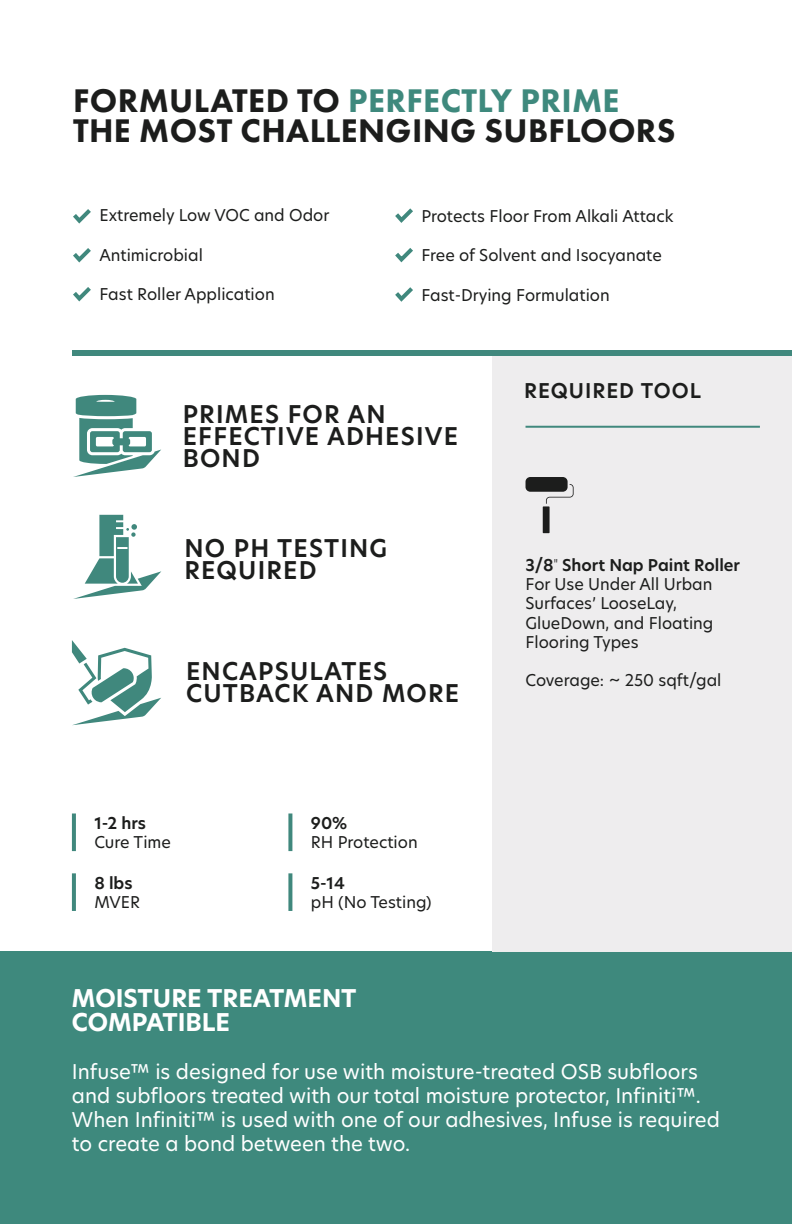
<style>
.page{position:relative;width:792px;height:1224px;background:#fff}
.page>*{position:absolute;margin:0;border:0;box-sizing:border-box;transform-origin:0 0}
.t1{font:800 34px "Futura PT";letter-spacing:.01em;color:#1c1d1c}
.t2{font:800 34px "Futura PT";letter-spacing:.01em;color:#3e897d}
.t3{font:600 24px/22px "New Hero";letter-spacing:.05em;color:#1c1d1c}
.t4{font:700 24px "New Hero";color:#fff}
.t5{font:20px/24px "New Hero";color:#fff}
.t6{font:600 20px "New Hero";letter-spacing:.05em;color:#1c1d1c}
.t7{font:16px/19.2px "New Hero";color:#1c1d1c}
.t8{font:600 16px "New Hero";color:#1c1d1c}
.s1{color:#1c1d1c}
.s2{font-family:"Roboto";font-weight:300}
</style>
<div class="page">
<div style="left:0;top:952px;width:792px;height:272px;background:#3e897d"></div>
<svg style="left:73px;top:209px;width:18px;height:15px"></svg>
<svg style="left:73px;top:248px;width:18px;height:15px"></svg>
<svg style="left:73px;top:287px;width:18px;height:15px"></svg>
<svg style="left:395px;top:208px;width:18px;height:15px"></svg>
<svg style="left:395px;top:248px;width:18px;height:15px"></svg>
<svg style="left:395px;top:287px;width:18px;height:15px"></svg>
<svg style="left:73px;top:395px;width:88px;height:82px"></svg>
<svg style="left:288px;top:813px;width:4px;height:38px"></svg>
<svg style="left:288px;top:873px;width:4px;height:38px"></svg>
<svg style="left:72px;top:873px;width:4px;height:38px"></svg>
<svg style="left:72px;top:813px;width:4px;height:38px"></svg>
<div style="left:492px;top:356px;width:300px;height:596px;background:#eeedee"></div>
<hr style="left:526px;top:426px;width:234px;height:2px;background:#40887d">
<div style="left:73px;top:351px;width:719px;height:5px;background:#40887d"></div>
<div style="left:526px;top:477px;width:42px;height:15px;background:#1c1d1c;border-radius:5px"></div>
<svg style="left:546px;top:484px;width:28px;height:20px"></svg>
<div style="left:543px;top:506px;width:7px;height:27px;background:#1c1d1c"></div>
<svg style="left:73px;top:515px;width:88px;height:84px"></svg>
<svg style="left:72px;top:640px;width:89px;height:85px"></svg>
<p class="t2" style="left:73px;top:80px;width:548px"><span class="s1">FORMULATED TO</span> PERFECTLY PRIME</p>
<p class="t1" style="left:73px;top:110px;width:604px">THE MOST CHALLENGING SUBFLOORS</p>
<p class="t7" style="left:99px;top:206px;width:232px">Extremely Low VOC and Odor</p>
<p class="t7" style="left:99px;top:245px;width:105px">Antimicrobial</p>
<p class="t7" style="left:99px;top:284px;width:177px">Fast Roller Application</p>
<p class="t7" style="left:421px;top:206px;width:254px">Protects Floor From Alkali Attack</p>
<p class="t7" style="left:421px;top:245px;width:242px">Free of Solvent and Isocyanate</p>
<p class="t7" style="left:421px;top:285px;width:190px">Fast-Drying Formulation</p>
<p class="t6" style="left:524px;top:377px;width:178px">REQUIRED TOOL</p>
<p class="t3" style="left:183px;top:403px;width:277px">PRIMES FOR AN<br>EFFECTIVE ADHESIVE<br>BOND</p>
<p class="t3" style="left:184px;top:537px;width:204px">NO PH TESTING<br>REQUIRED</p>
<p class="t3" style="left:186px;top:660px;width:275px">ENCAPSULATES<br>CUTBACK AND MORE</p>
<p class="t8" style="left:94px;top:812px;width:53px">1-2 hrs</p>
<p class="t7" style="left:94px;top:832px;width:78px">Cure Time</p>
<p class="t8" style="left:94px;top:872px;width:40px">8 lbs</p>
<p class="t7" style="left:94px;top:892px;width:47px">MVER</p>
<p class="t8" style="left:311px;top:812px;width:38px">90%</p>
<p class="t7" style="left:311px;top:832px;width:108px">RH Protection</p>
<p class="t8" style="left:311px;top:872px;width:35px">5-14</p>
<p class="t7" style="left:311px;top:892px;width:122px">pH (No Testing)</p>
<p class="t8" style="left:526px;top:554px;width:216px">3/8<span class="s2">"</span> Short Nap Paint Roller</p>
<p class="t7" style="left:526px;top:575px;width:189px">For Use Under All Urban<br>Surfaces’ LooseLay,<br>GlueDown, and Floating<br>Flooring Types</p>
<p class="t7" style="left:526px;top:671px;width:198px">Coverage: ~ 250 sqft/gal</p>
<p class="t4" style="left:72px;top:982px;width:286px">MOISTURE TREATMENT</p>
<p class="t4" style="left:72px;top:1006px;width:160px">COMPATIBLE</p>
<p class="t5" style="left:72px;top:1059px;width:650px">Infuse™ is designed for use with moisture-treated OSB subfloors and subfloors treated with our total moisture protector, Infiniti™.<br>When Infiniti™ is used with one of our adhesives, Infuse is required to create a bond between the two.</p>
</div>
